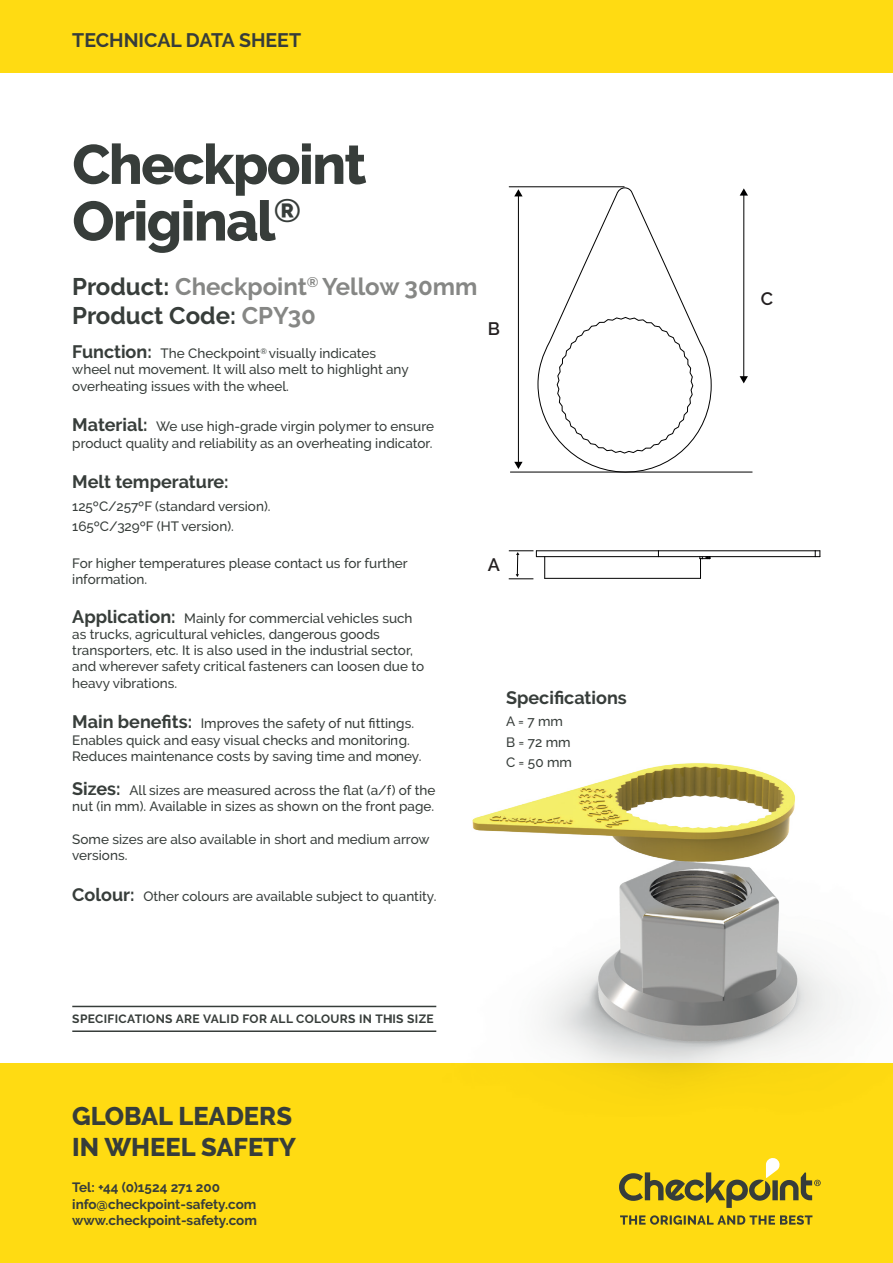
<style>
.page{position:relative;width:893px;height:1263px;background:#fff}
.page>*{position:absolute;margin:0;border:0;box-sizing:border-box;transform-origin:0 0}
.t1{font:800 55.5px/56.6px "Raleway";letter-spacing:-.03em;color:#373d3a}
.t2{font:800 25.5px/31px "Raleway";color:#373d3a}
.t3{font:700 24px/28.8px "Raleway";color:#868785}
.t4{font:700 19.5px "Raleway";color:#373d3a}
.t5{font:700 18px "Raleway";color:#373d3a}
.t6{font:600 18px "Raleway";color:#231f20}
.t7{font:500 13.5px/16.2px "Raleway";color:#373d3a}
.t8{font:700 13.5px/16.2px "Raleway";color:#373d3a}
.t9{font:700 12px "Raleway";letter-spacing:.03em;color:#373d3a}
.s1{color:#373d3a}
.s2{font-weight:700;font-size:18px}
</style>
<div class="page">
<div style="left:0;top:0;width:893px;height:72px;background:#ffdb12"></div>
<div style="left:0;top:1063px;width:893px;height:200px;background:#ffdb12"></div>
<svg style="left:619px;top:1158px;width:202px;height:50px"></svg>
<svg style="left:620px;top:1215px;width:192px;height:10px"></svg>
<hr style="left:72px;top:1006px;width:364px;height:1px;background:#373d3a">
<hr style="left:72px;top:1030px;width:364px;height:2px;background:#373d3a">
<svg style="left:544px;top:557px;width:1px;height:21px"></svg>
<hr style="left:536px;top:550px;width:122px;height:1px;background:#000001">
<hr style="left:536px;top:556px;width:122px;height:1px;background:#000001">
<hr style="left:658px;top:550px;width:157px;height:1px;background:#000001">
<hr style="left:658px;top:556px;width:157px;height:1px;background:#000001">
<hr style="left:545px;top:578px;width:155px;height:1px;background:#000001">
<svg style="left:815px;top:550px;width:5px;height:7px"></svg>
<svg style="left:699px;top:557px;width:12px;height:21px"></svg>
<svg style="left:509px;top:550px;width:28px;height:29px"></svg>
<svg style="left:537px;top:187px;width:175px;height:285px"></svg>
<hr style="left:510px;top:472px;width:242px;height:1px;background:#000001">
<hr style="left:509px;top:186px;width:115px;height:1px;background:#000001">
<hr style="left:743px;top:194px;width:1px;height:183px;background:#000001">
<svg style="left:740px;top:188px;width:8px;height:8px"></svg>
<svg style="left:740px;top:376px;width:8px;height:7px"></svg>
<hr style="left:518px;top:195px;width:1px;height:268px;background:#000001">
<svg style="left:514px;top:189px;width:9px;height:7px"></svg>
<svg style="left:514px;top:462px;width:9px;height:7px"></svg>
<svg style="left:556px;top:316px;width:138px;height:138px"></svg>
<img style="left:393px;top:763px;width:450px;height:316px">
<h3 class="t4" style="left:72px;top:29px;width:230px">TECHNICAL DATA SHEET</h3>
<h1 class="t1" style="left:72px;top:137px;width:296px">Checkpoint<br>Original<sup>®</sup></h1>
<h3 class="t3" style="left:72px;top:273px;width:407px"><span class="s1">Product:</span> Checkpoint<sup>®</sup> Yellow 30mm<br><span class="s1">Product Code:</span> CPY30</h3>
<p class="t7" style="left:72px;top:345px;width:338px"><span class="s2">Function:</span> The Checkpoint<sup>®</sup> visually indicates wheel nut movement. It will also melt to highlight any overheating issues with the wheel.</p>
<p class="t7" style="left:72px;top:418px;width:363px"><span class="s2">Material:</span> We use high-grade virgin polymer to ensure product quality and reliability as an overheating indicator.</p>
<h3 class="t5" style="left:72px;top:472px;width:158px">Melt temperature:</h3>
<p class="t7" style="left:72px;top:496px;width:200px;line-height:20.4px">125ºC/257ºF (standard version).<br>165ºC/329ºF (HT version).</p>
<p class="t7" style="left:72px;top:555px;width:337px">For higher temperatures please contact us for further information.</p>
<p class="t7" style="left:72px;top:610px;width:353px"><span class="s2">Application:</span> Mainly for commercial vehicles such as trucks, agricultural vehicles, dangerous goods transporters, etc. It is also used in the industrial sector, and wherever safety critical fasteners can loosen due to heavy vibrations.</p>
<p class="t7" style="left:72px;top:715px;width:351px"><span class="s2">Main benefits:</span> Improves the safety of nut fittings.<br>Enables quick and easy visual checks and monitoring.<br>Reduces maintenance costs by saving time and money.</p>
<p class="t7" style="left:72px;top:782px;width:365px"><span class="s2">Sizes:</span> All sizes are measured across the flat (a/f) of the nut (in mm). Available in sizes as shown on the front page.</p>
<p class="t7" style="left:72px;top:831px;width:359px">Some sizes are also available in short and medium arrow versions.</p>
<p class="t7" style="left:72px;top:888px;width:366px"><span class="s2">Colour:</span> Other colours are available subject to quantity.</p>
<h3 class="t6" style="left:488px;top:318px;width:14px">B</h3>
<h3 class="t6" style="left:488px;top:554px;width:14px">A</h3>
<h3 class="t5" style="left:506px;top:687px;width:122px">Specifications</h3>
<p class="t7" style="left:506px;top:711px;width:68px;line-height:20.4px">A = 7 mm<br>B = 72 mm<br>C = 50 mm</p>
<p class="t9" style="left:72px;top:1012px;width:363px">SPECIFICATIONS ARE VALID FOR ALL COLOURS IN THIS SIZE</p>
<h2 class="t2" style="left:72px;top:1101px;width:225px">GLOBAL LEADERS<br>IN WHEEL SAFETY</h2>
<p class="t8" style="left:72px;top:1179px;width:186px">Tel: +44 (0)1524 271 200 info@checkpoint-safety.com www.checkpoint-safety.com</p>
<h3 class="t6" style="left:761px;top:288px;width:14px">C</h3>
</div>
